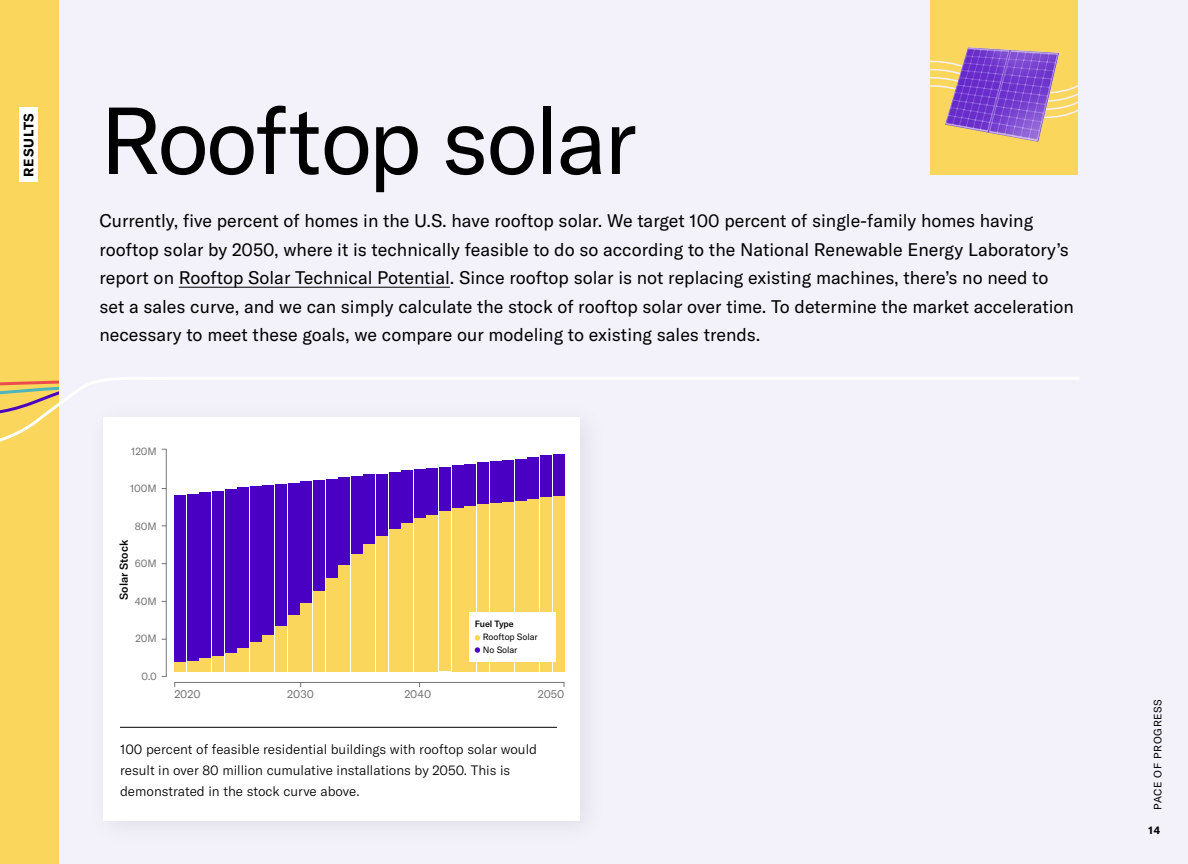
<style>
.page{position:relative;width:1188px;height:864px;background:#f3f1fa}
.page>*{position:absolute;margin:0;border:0;box-sizing:border-box;transform-origin:0 0}
.t1{font:93.45px "GT America";letter-spacing:-.035em;color:#000}
.t2{font:18px/28.5px "GT America";color:#000}
.t3{font:300 13.5px/21px "GT America";color:#000}
.t4{font:700 13.5px "GT America";letter-spacing:.06em;color:#000}
.t5{font:11.25px "GT America";color:#757575}
.t6{font:500 11.25px "GT America";color:#000}
.t7{font:10.5px "GT America";color:#757575}
.t8{font:10.5px "GT America";letter-spacing:.065em;color:#000}
.t9{font:700 10.5px "GT America";color:#000}
.t10{font:9px/12.1px "GT America";letter-spacing:-.01em;color:#000}
.t11{font:500 9px "GT America";letter-spacing:-.01em;color:#000}
</style>
<div class="page">
<div style="left:0;top:0;width:58px;height:864px;background:#fad65c"></div>
<div style="left:103px;top:417px;width:477px;height:404px;background:#fff"></div>
<hr style="left:120px;top:727px;width:437px;height:1px;background:#000">
<hr style="left:179px;top:287px;width:271px;height:1px;background:#000">
<div style="left:19px;top:107px;width:19px;height:74px;background:#fff"></div>
<div style="left:930px;top:0;width:148px;height:174px;background:#fad65c"></div>
<svg style="left:930px;top:53px;width:148px;height:64px"></svg>
<img style="left:945px;top:47px;width:114px;height:95px">
<hr style="left:148px;top:377px;width:932px;height:3px;background:#fff">
<div style="left:313px;top:590px;width:12px;height:81px;background:#fad65c"></div>
<div style="left:313px;top:480px;width:12px;height:111px;background:#4a00c3"></div>
<div style="left:301px;top:603px;width:11px;height:68px;background:#fad65c"></div>
<div style="left:301px;top:482px;width:11px;height:121px;background:#4a00c3"></div>
<div style="left:288px;top:615px;width:12px;height:56px;background:#fad65c"></div>
<div style="left:288px;top:483px;width:12px;height:132px;background:#4a00c3"></div>
<div style="left:275px;top:625px;width:12px;height:46px;background:#fad65c"></div>
<div style="left:275px;top:484px;width:12px;height:141px;background:#4a00c3"></div>
<div style="left:263px;top:634px;width:11px;height:37px;background:#fad65c"></div>
<div style="left:263px;top:486px;width:11px;height:149px;background:#4a00c3"></div>
<div style="left:250px;top:641px;width:12px;height:31px;background:#fad65c"></div>
<div style="left:250px;top:487px;width:12px;height:155px;background:#4a00c3"></div>
<div style="left:237px;top:647px;width:12px;height:25px;background:#fad65c"></div>
<div style="left:237px;top:488px;width:12px;height:160px;background:#4a00c3"></div>
<div style="left:225px;top:653px;width:11px;height:19px;background:#fad65c"></div>
<div style="left:225px;top:490px;width:11px;height:163px;background:#4a00c3"></div>
<div style="left:212px;top:655px;width:12px;height:17px;background:#fad65c"></div>
<div style="left:212px;top:492px;width:12px;height:164px;background:#4a00c3"></div>
<div style="left:200px;top:656px;width:11px;height:16px;background:#fad65c"></div>
<div style="left:200px;top:492px;width:11px;height:166px;background:#4a00c3"></div>
<div style="left:187px;top:659px;width:12px;height:13px;background:#fad65c"></div>
<div style="left:187px;top:494px;width:12px;height:166px;background:#4a00c3"></div>
<div style="left:174px;top:660px;width:12px;height:12px;background:#fad65c"></div>
<div style="left:174px;top:495px;width:12px;height:167px;background:#4a00c3"></div>
<div style="left:326px;top:577px;width:11px;height:94px;background:#fad65c"></div>
<div style="left:326px;top:479px;width:11px;height:99px;background:#4a00c3"></div>
<div style="left:338px;top:565px;width:12px;height:106px;background:#fad65c"></div>
<div style="left:338px;top:477px;width:12px;height:88px;background:#4a00c3"></div>
<div style="left:351px;top:554px;width:12px;height:117px;background:#fad65c"></div>
<div style="left:351px;top:476px;width:12px;height:78px;background:#4a00c3"></div>
<div style="left:364px;top:544px;width:11px;height:127px;background:#fad65c"></div>
<div style="left:364px;top:475px;width:11px;height:69px;background:#4a00c3"></div>
<div style="left:376px;top:535px;width:12px;height:136px;background:#fad65c"></div>
<div style="left:376px;top:474px;width:12px;height:62px;background:#4a00c3"></div>
<div style="left:389px;top:528px;width:11px;height:143px;background:#fad65c"></div>
<div style="left:389px;top:472px;width:11px;height:57px;background:#4a00c3"></div>
<div style="left:401px;top:523px;width:12px;height:148px;background:#fad65c"></div>
<div style="left:401px;top:471px;width:12px;height:52px;background:#4a00c3"></div>
<div style="left:414px;top:518px;width:12px;height:153px;background:#fad65c"></div>
<div style="left:414px;top:469px;width:12px;height:49px;background:#4a00c3"></div>
<div style="left:427px;top:514px;width:11px;height:157px;background:#fad65c"></div>
<div style="left:427px;top:468px;width:11px;height:47px;background:#4a00c3"></div>
<div style="left:439px;top:510px;width:12px;height:161px;background:#fad65c"></div>
<div style="left:439px;top:467px;width:12px;height:44px;background:#4a00c3"></div>
<div style="left:452px;top:508px;width:11px;height:163px;background:#fad65c"></div>
<div style="left:452px;top:465px;width:11px;height:43px;background:#4a00c3"></div>
<div style="left:464px;top:506px;width:12px;height:165px;background:#fad65c"></div>
<div style="left:464px;top:464px;width:12px;height:42px;background:#4a00c3"></div>
<div style="left:477px;top:504px;width:12px;height:167px;background:#fad65c"></div>
<div style="left:477px;top:463px;width:12px;height:41px;background:#4a00c3"></div>
<div style="left:490px;top:503px;width:11px;height:168px;background:#fad65c"></div>
<div style="left:490px;top:461px;width:11px;height:42px;background:#4a00c3"></div>
<div style="left:502px;top:501px;width:12px;height:170px;background:#fad65c"></div>
<div style="left:502px;top:460px;width:12px;height:41px;background:#4a00c3"></div>
<div style="left:515px;top:500px;width:12px;height:171px;background:#fad65c"></div>
<div style="left:515px;top:459px;width:12px;height:41px;background:#4a00c3"></div>
<div style="left:528px;top:499px;width:11px;height:172px;background:#fad65c"></div>
<div style="left:528px;top:457px;width:11px;height:41px;background:#4a00c3"></div>
<div style="left:540px;top:497px;width:12px;height:174px;background:#fad65c"></div>
<div style="left:540px;top:456px;width:12px;height:41px;background:#4a00c3"></div>
<div style="left:553px;top:496px;width:11px;height:175px;background:#fad65c"></div>
<div style="left:553px;top:455px;width:11px;height:41px;background:#4a00c3"></div>
<div style="left:469px;top:613px;width:86px;height:49px;background:#fff"></div>
<svg style="left:475px;top:635px;width:5px;height:6px"></svg>
<svg style="left:475px;top:647px;width:5px;height:6px"></svg>
<hr style="left:174px;top:682px;width:390px;height:1px;background:#757575">
<hr style="left:166px;top:449px;width:1px;height:228px;background:#757575">
<svg style="left:0;top:375px;width:167px;height:75px"></svg>
<p class="t4" style="left:20px;top:177px;width:65px;rotate:-90deg">RESULTS</p>
<h1 class="t1" style="left:100px;top:86px;width:539px">Rooftop solar</h1>
<p class="t2" style="left:99px;top:207px;width:976px">Currently, five percent of homes in the U.S. have rooftop solar. We target 100 percent of single-family homes having rooftop solar by 2050, where it is technically feasible to do so according to the National Renewable Energy Laboratory’s report on Rooftop Solar Technical Potential. Since rooftop solar is not replacing existing machines, there’s no need to set a sales curve, and we can simply calculate the stock of rooftop solar over time. To determine the market acceleration necessary to meet these goals, we compare our modeling to existing sales trends.</p>
<p class="t7" style="left:131px;top:445px;width:27px">120M</p>
<p class="t7" style="left:130px;top:482px;width:28px">100M</p>
<p class="t7" style="left:135px;top:520px;width:24px">80M</p>
<p class="t7" style="left:135px;top:557px;width:23px">60M</p>
<p class="t7" style="left:135px;top:595px;width:24px">40M</p>
<p class="t7" style="left:135px;top:632px;width:23px">20M</p>
<p class="t7" style="left:141px;top:670px;width:17px">0.0</p>
<p class="t6" style="left:117px;top:600px;width:61px;rotate:-90deg">Solar Stock</p>
<p class="t11" style="left:475px;top:618px;width:40px">Fuel Type</p>
<p class="t10" style="left:483px;top:631px;width:56px">Rooftop Solar<br>No Solar</p>
<p class="t5" style="left:174px;top:687px;width:28px">2020</p>
<p class="t5" style="left:287px;top:687px;width:28px">2030</p>
<p class="t5" style="left:404px;top:687px;width:28px">2040</p>
<p class="t5" style="left:538px;top:687px;width:28px">2050</p>
<p class="t3" style="left:120px;top:739px;width:419px">100 percent of feasible residential buildings with rooftop solar would result in over 80 million cumulative installations by 2050. This is demonstrated in the stock curve above.</p>
<p class="t8" style="left:1151px;top:810px;width:112px;rotate:-90deg">PACE OF PROGRESS</p>
<p class="t9" style="left:1149px;top:824px;width:13px">14</p>
</div>
